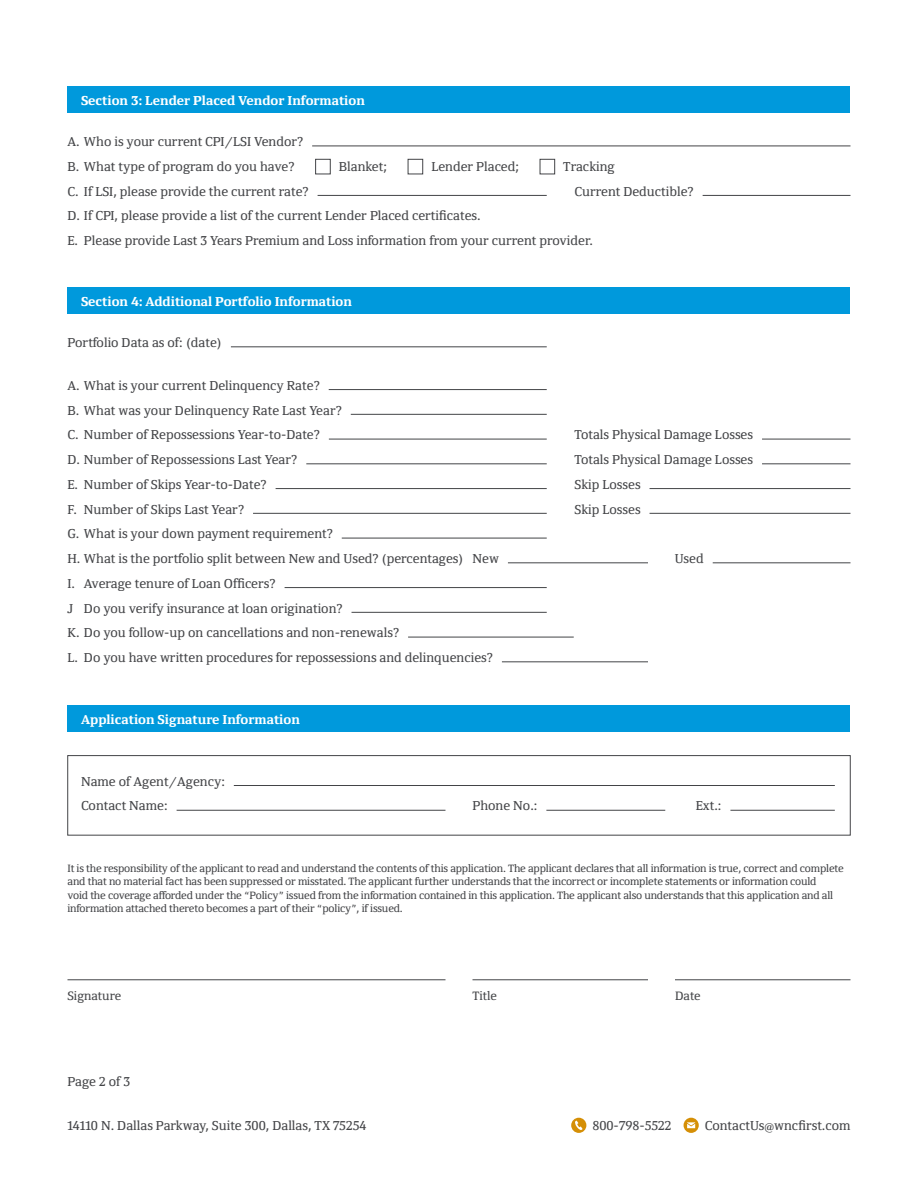
<style>
.page{position:relative;width:918px;height:1188px;background:#fff}
.page>*{position:absolute;margin:0;border:0;box-sizing:border-box;transform-origin:0 0}
._4__Form_text{font:12.75px "Yefimov Serif";color:#434447}
._3__Crosshead_blue{font:700 12.75px "Yefimov Serif";color:#fff}
._8__Address_text{font:12.75px "Yefimov Serif";color:#434447}
._4__Form_text-2{font:12px "Yefimov Serif";color:#434447}
._9__Footer_smallprin{font:10.5px/13.5px "Yefimov Serif";letter-spacing:-.015em;color:#434447}
</style>
<div class="page">
<div style="left:68px;top:86px;width:782px;height:27px;background:#0099dc"></div>
<div style="left:68px;top:287px;width:782px;height:27px;background:#0099dc"></div>
<hr style="left:312px;top:146px;width:538px;height:1px;background:#434447">
<div style="left:315px;top:159px;width:16px;height:15px;border:1px solid #434447"></div>
<div style="left:408px;top:159px;width:15px;height:15px;border:1px solid #434447"></div>
<div style="left:540px;top:159px;width:15px;height:15px;border:1px solid #434447"></div>
<hr style="left:318px;top:195px;width:229px;height:1px;background:#434447">
<hr style="left:703px;top:195px;width:148px;height:1px;background:#434447">
<hr style="left:231px;top:347px;width:316px;height:1px;background:#434447">
<hr style="left:329px;top:389px;width:218px;height:1px;background:#434447">
<hr style="left:351px;top:414px;width:196px;height:1px;background:#434447">
<hr style="left:329px;top:439px;width:218px;height:1px;background:#434447">
<hr style="left:762px;top:439px;width:88px;height:1px;background:#434447">
<hr style="left:306px;top:464px;width:241px;height:1px;background:#434447">
<hr style="left:762px;top:464px;width:88px;height:1px;background:#434447">
<hr style="left:276px;top:488px;width:271px;height:1px;background:#434447">
<hr style="left:650px;top:488px;width:200px;height:1px;background:#434447">
<hr style="left:253px;top:513px;width:294px;height:1px;background:#434447">
<hr style="left:650px;top:513px;width:200px;height:1px;background:#434447">
<hr style="left:342px;top:538px;width:205px;height:1px;background:#434447">
<hr style="left:508px;top:563px;width:140px;height:1px;background:#434447">
<hr style="left:713px;top:563px;width:138px;height:1px;background:#434447">
<hr style="left:285px;top:587px;width:262px;height:1px;background:#434447">
<hr style="left:352px;top:612px;width:195px;height:1px;background:#434447">
<hr style="left:408px;top:637px;width:166px;height:1px;background:#434447">
<hr style="left:502px;top:662px;width:146px;height:1px;background:#434447">
<div style="left:68px;top:705px;width:782px;height:27px;background:#0099dc"></div>
<div style="left:68px;top:755px;width:783px;height:80px;border:1px solid #434447"></div>
<hr style="left:234px;top:785px;width:601px;height:1px;background:#434447">
<hr style="left:177px;top:810px;width:268px;height:1px;background:#434447">
<hr style="left:546px;top:810px;width:119px;height:1px;background:#434447">
<hr style="left:730px;top:810px;width:105px;height:1px;background:#434447">
<hr style="left:472px;top:980px;width:176px;height:1px;background:#434447">
<hr style="left:675px;top:980px;width:175px;height:1px;background:#434447">
<hr style="left:68px;top:980px;width:378px;height:1px;background:#434447">
<div style="left:571px;top:1118px;width:15px;height:15px;background:#d58f06;border-radius:50%"></div>
<svg style="left:575px;top:1121px;width:8px;height:9px"></svg>
<svg style="left:684px;top:1118px;width:15px;height:15px"></svg>
<svg style="left:687px;top:1122px;width:8px;height:6px"></svg>
<p class="_3__Crosshead_blue" style="left:81px;top:92px;width:285px">Section 3: Lender Placed Vendor Information</p>
<p class="_4__Form_text" style="left:68px;top:134px;width:237px">A. Who is your current CPI/LSI Vendor?</p>
<p class="_4__Form_text" style="left:68px;top:158px;width:229px">B. What type of program do you have?</p>
<p class="_4__Form_text" style="left:339px;top:158px;width:50px">Blanket;</p>
<p class="_4__Form_text" style="left:431px;top:158px;width:89px">Lender Placed;</p>
<p class="_4__Form_text" style="left:563px;top:158px;width:53px">Tracking</p>
<p class="_4__Form_text" style="left:68px;top:183px;width:243px">C. If LSI, please provide the current rate?</p>
<p class="_4__Form_text" style="left:574px;top:183px;width:121px">Current Deductible?</p>
<p class="_4__Form_text" style="left:68px;top:208px;width:415px">D. If CPI, please provide a list of the current Lender Placed certificates.</p>
<p class="_4__Form_text" style="left:68px;top:233px;width:527px">E. Please provide Last 3 Years Premium and Loss information from your current provider.</p>
<p class="_3__Crosshead_blue" style="left:81px;top:293px;width:273px">Section 4: Additional Portfolio Information</p>
<p class="_4__Form_text" style="left:68px;top:335px;width:156px">Portfolio Data as of: (date)</p>
<p class="_4__Form_text" style="left:68px;top:377px;width:254px">A. What is your current Delinquency Rate?</p>
<p class="_4__Form_text" style="left:68px;top:402px;width:276px">B. What was your Delinquency Rate Last Year?</p>
<p class="_4__Form_text" style="left:68px;top:427px;width:254px">C. Number of Repossessions Year-to-Date?</p>
<p class="_4__Form_text" style="left:574px;top:427px;width:180px">Totals Physical Damage Losses</p>
<p class="_4__Form_text" style="left:68px;top:452px;width:231px">D. Number of Repossessions Last Year?</p>
<p class="_4__Form_text" style="left:574px;top:452px;width:180px">Totals Physical Damage Losses</p>
<p class="_4__Form_text" style="left:68px;top:476px;width:201px">E. Number of Skips Year-to-Date?</p>
<p class="_4__Form_text" style="left:574px;top:476px;width:68px">Skip Losses</p>
<p class="_4__Form_text" style="left:68px;top:501px;width:178px">F. Number of Skips Last Year?</p>
<p class="_4__Form_text" style="left:574px;top:501px;width:68px">Skip Losses</p>
<p class="_4__Form_text" style="left:68px;top:526px;width:267px">G. What is your down payment requirement?</p>
<p class="_4__Form_text" style="left:68px;top:551px;width:433px">H. What is the portfolio split between New and Used? (percentages) New</p>
<p class="_4__Form_text" style="left:675px;top:551px;width:31px">Used</p>
<p class="_4__Form_text" style="left:68px;top:575px;width:210px">I. Average tenure of Loan Officers?</p>
<p class="_4__Form_text" style="left:68px;top:600px;width:277px">J Do you verify insurance at loan origination?</p>
<p class="_4__Form_text" style="left:68px;top:625px;width:333px">K. Do you follow-up on cancellations and non-renewals?</p>
<p class="_4__Form_text" style="left:68px;top:650px;width:427px">L. Do you have written procedures for repossessions and delinquencies?</p>
<p class="_3__Crosshead_blue" style="left:81px;top:711px;width:220px">Application Signature Information</p>
<p class="_4__Form_text" style="left:81px;top:773px;width:145px">Name of Agent/Agency:</p>
<p class="_4__Form_text" style="left:81px;top:798px;width:88px">Contact Name:</p>
<p class="_4__Form_text" style="left:473px;top:798px;width:66px">Phone No.:</p>
<p class="_4__Form_text" style="left:696px;top:798px;width:27px">Ext.:</p>
<p class="_9__Footer_smallprin" style="left:68px;top:861px;width:778px">It is the responsibility of the applicant to read and understand the contents of this application. The applicant declares that all information is true, correct and complete and that no material fact has been suppressed or misstated. The applicant further understands that the incorrect or incomplete statements or information could<br>void the coverage afforded under the “Policy” issued from the information contained in this application. The applicant also understands that this application and all information attached thereto becomes a part of their “policy”, if issued.</p>
<p class="_4__Form_text-2" style="left:68px;top:988px;width:55px">Signature</p>
<p class="_4__Form_text-2" style="left:472px;top:988px;width:26px">Title</p>
<p class="_4__Form_text-2" style="left:675px;top:988px;width:27px">Date</p>
<p class="_8__Address_text" style="left:68px;top:1074px;width:64px">Page 2 of 3</p>
<p class="_8__Address_text" style="left:68px;top:1117px;width:300px">14110 N. Dallas Parkway, Suite 300, Dallas, TX 75254</p>
<p class="_8__Address_text" style="left:592px;top:1117px;width:81px">800-798-5522</p>
<p class="_8__Address_text" style="left:705px;top:1117px;width:147px">ContactUs@wncfirst.com</p>
</div>
